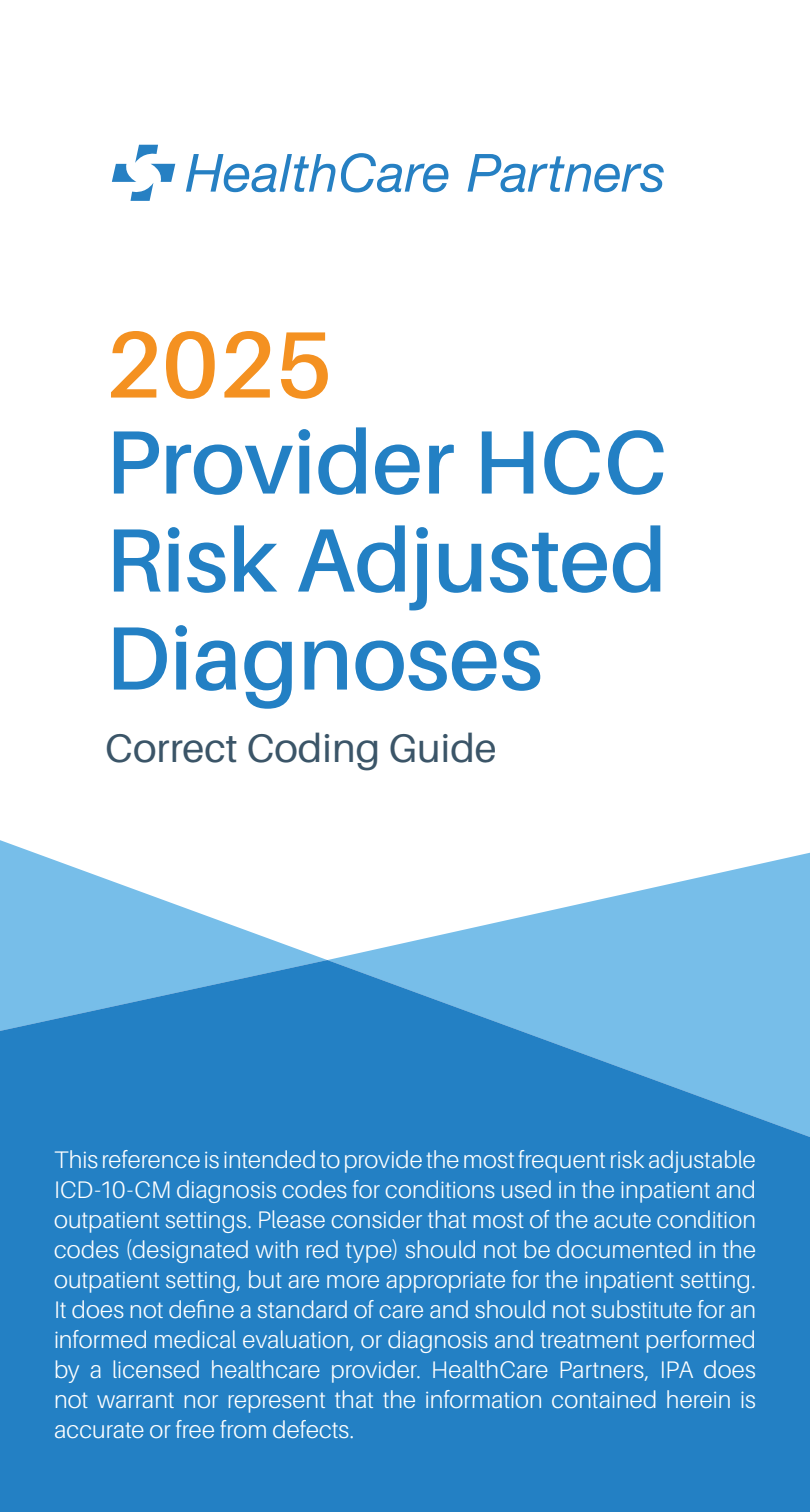
<style>
.page{position:relative;width:810px;height:1512px;background:#fff}
.page>*{position:absolute;margin:0;border:0;box-sizing:border-box;transform-origin:0 0}
.t1{font:600 94.5px "Aileron";color:#f49121}
.t2{font:600 90px/98.1px "Aileron";color:#2380c4;text-align:justify}
.t3{font:39.9px "Aileron";color:#3b5568}
.t4{font:300 24px/30px "Aileron";letter-spacing:.005em;color:#fff;text-align:justify}
</style>
<div class="page">
<div style="left:0;top:1037px;width:810px;height:475px;background:#2380c4"></div>
<svg style="left:327px;top:852px;width:483px;height:295px;fill:#77bee9"></svg>
<svg style="left:0;top:840px;width:327px;height:197px;fill:#77bee9"></svg>
<svg style="left:112px;top:145px;width:63px;height:56px"></svg>
<svg style="left:186px;top:154px;width:149px;height:38px"></svg>
<svg style="left:341px;top:153px;width:107px;height:39px"></svg>
<svg style="left:468px;top:154px;width:196px;height:38px"></svg>
<p class="t1" style="left:105px;top:313px;width:228px">2025</p>
<p class="t2" style="left:105px;top:414px;width:563px">Provider HCC Risk Adjusted Diagnoses</p>
<p class="t3" style="left:105px;top:726px;width:393px">Correct Coding Guide</p>
<p class="t4" style="left:54px;top:1145px;width:704px">This reference is intended to provide the most frequent risk adjustable ICD-10-CM diagnosis codes for conditions used in the inpatient and outpatient settings. Please consider that most of the acute condition codes (designated with red type) should not be documented in the outpatient setting, but are more appropriate for the inpatient setting.<br>It does not define a standard of care and should not substitute for an informed medical evaluation, or diagnosis and treatment performed by a licensed healthcare provider. HealthCare Partners, IPA does not warrant nor represent that the information contained herein is accurate or free from defects.</p>
</div>
